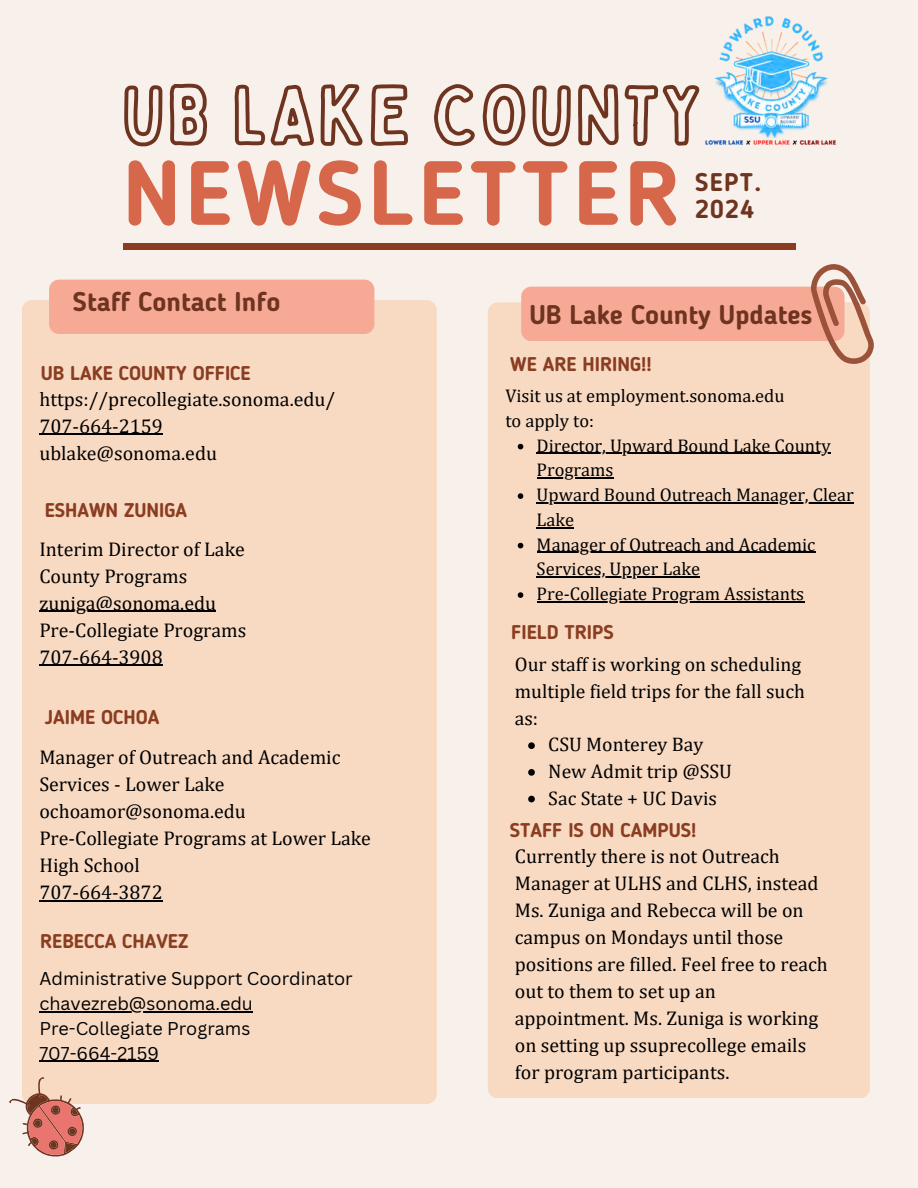
<style>
.page{position:relative;width:918px;height:1188px;background:#f8f1eb}
.page>*{position:absolute;margin:0;border:0;box-sizing:border-box;transform-origin:0 0}
.t1{font:700 90.3px "Blogger Sans";letter-spacing:.05em;color:#d6674a}
.t2{font:700 26.85px "Blogger Sans";color:#6e3420}
.t3{font:700 25.35px/27.5px "Blogger Sans";letter-spacing:.05em;color:#6e3420}
.t4{font:19.95px/27px "Cambria";color:#000}
.t5{font:700 19.8px "Blogger Sans";color:#8a3d21}
.t6{font:19.65px/26.7px "Cambria";color:#000}
.t7{font:18.45px/24.8px "Cambria";color:#000}
.t8{font:18px "Canva Sans";color:#000}
</style>
<div class="page">
<div style="left:22px;top:300px;width:415px;height:804px;background:#f8dac3"></div>
<div style="left:49px;top:280px;width:73px;height:54px;background:#f6aa96"></div>
<div style="left:123px;top:243px;width:672px;height:6px;background:#8a3d21"></div>
<svg style="left:9px;top:1069px;width:90px;height:88px"></svg>
<svg style="left:122px;top:83px;width:580px;height:417px"></svg>
<div style="left:488px;top:302px;width:382px;height:796px;background:#f8dac3"></div>
<svg style="left:521px;top:264px;width:353px;height:100px"></svg>
<hr style="left:39px;top:611px;width:177px;height:1px;background:#000">
<hr style="left:39px;top:665px;width:124px;height:1px;background:#000">
<hr style="left:39px;top:900px;width:124px;height:2px;background:#000">
<hr style="left:39px;top:1011px;width:214px;height:1px;background:#000">
<hr style="left:39px;top:1061px;width:78px;height:1px;background:#000">
<hr style="left:117px;top:1061px;width:42px;height:1px;background:#000">
<img style="left:679px;top:16px;width:157px;height:153px">
<svg style="left:518px;top:444px;width:5px;height:5px"></svg>
<hr style="left:537px;top:453px;width:294px;height:1px;background:#000">
<hr style="left:537px;top:478px;width:77px;height:1px;background:#000">
<svg style="left:518px;top:493px;width:5px;height:6px"></svg>
<hr style="left:537px;top:502px;width:317px;height:1px;background:#000">
<hr style="left:537px;top:527px;width:37px;height:1px;background:#000">
<svg style="left:518px;top:543px;width:5px;height:5px"></svg>
<hr style="left:537px;top:552px;width:278px;height:1px;background:#000">
<hr style="left:537px;top:577px;width:163px;height:1px;background:#000">
<svg style="left:518px;top:592px;width:5px;height:6px"></svg>
<hr style="left:537px;top:601px;width:267px;height:1px;background:#000">
<svg style="left:528px;top:742px;width:7px;height:7px"></svg>
<svg style="left:528px;top:769px;width:7px;height:7px"></svg>
<svg style="left:528px;top:796px;width:7px;height:6px"></svg>
<hr style="left:39px;top:434px;width:80px;height:1px;background:#000">
<hr style="left:119px;top:434px;width:44px;height:1px;background:#000">
<h5 class="t1" style="left:123px;top:156px;width:559px">NEWSLETTER</h5>
<h3 class="t3" style="left:695px;top:170px;width:68px">SEPT.<br>2024</h3>
<p class="t2" style="left:73px;top:291px;width:209px">Staff Contact Info</p>
<p class="t5" style="left:41px;top:365px;width:212px">UB LAKE COUNTY OFFICE</p>
<p class="t4" style="left:39px;top:385px;width:297px">https://precollegiate.sonoma.edu/</p>
<p class="t4" style="left:39px;top:412px;width:125px">707-664-2159</p>
<p class="t4" style="left:39px;top:439px;width:179px">ublake@sonoma.edu</p>
<h2 class="t5" style="left:45px;top:502px;width:144px">ESHAWN ZUNIGA</h2>
<p class="t4" style="left:39px;top:535px;width:207px">Interim Director of Lake<br>County Programs</p>
<h5 class="t4" style="left:39px;top:589px;width:178px">zuniga@sonoma.edu</h5>
<p class="t4" style="left:39px;top:616px;width:208px">Pre-Collegiate Programs</p>
<p class="t4" style="left:39px;top:643px;width:125px">707-664-3908</p>
<h4 class="t5" style="left:45px;top:709px;width:116px">JAIME OCHOA</h4>
<p class="t4" style="left:39px;top:744px;width:303px">Manager of Outreach and Academic<br>Services - Lower Lake</p>
<p class="t4" style="left:39px;top:798px;width:208px">ochoamor@sonoma.edu</p>
<h5 class="t4" style="left:39px;top:825px;width:333px">Pre-Collegiate Programs at Lower Lake<br>High School</h5>
<p class="t4" style="left:39px;top:879px;width:125px">707-664-3872</p>
<h1 class="t5" style="left:40px;top:933px;width:150px">REBECCA CHAVEZ</h1>
<p class="t8" style="left:39px;top:966px;width:315px">Administrative Support Coordinator</p>
<p class="t8" style="left:39px;top:991px;width:215px">chavezreb@sonoma.edu</p>
<p class="t8" style="left:39px;top:1016px;width:212px">Pre-Collegiate Programs</p>
<h5 class="t8" style="left:39px;top:1040px;width:121px">707-664-2159</h5>
<p class="t2" style="left:529px;top:304px;width:285px">UB Lake County Updates</p>
<p class="t5" style="left:510px;top:356px;width:143px">WE ARE HIRING!!</p>
<p class="t7" style="left:505px;top:383px;width:281px">Visit us at employment.sonoma.edu</p>
<p class="t7" style="left:505px;top:408px;width:90px">to apply to:</p>
<p class="t7" style="left:537px;top:433px;width:296px">Director, Upward Bound Lake County</p>
<p class="t7" style="left:537px;top:457px;width:319px">Programs<br>Upward Bound Outreach Manager, Clear</p>
<h4 class="t7" style="left:537px;top:507px;width:280px">Lake<br>Manager of Outreach and Academic</h4>
<h5 class="t7" style="left:537px;top:556px;width:269px">Services, Upper Lake<br>Pre-Collegiate Program Assistants</h5>
<p class="t5" style="left:511px;top:624px;width:104px">FIELD TRIPS</p>
<p class="t6" style="left:515px;top:651px;width:292px">Our staff is working on scheduling multiple field trips for the fall such as:</p>
<p class="t6" style="left:548px;top:731px;width:157px">CSU Monterey Bay</p>
<p class="t6" style="left:548px;top:757px;width:185px">New Admit trip @SSU</p>
<p class="t6" style="left:548px;top:784px;width:170px">Sac State + UC Davis</p>
<p class="t5" style="left:510px;top:822px;width:188px">STAFF IS ON CAMPUS!</p>
<h5 class="t4" style="left:515px;top:842px;width:315px">Currently there is not Outreach<br>Manager at ULHS and CLHS, instead<br>Ms. Zuniga and Rebecca will be on campus on Mondays until those positions are filled. Feel free to reach out to them to set up an appointment. Ms. Zuniga is working on setting up ssuprecollege emails for program participants.</h5>
</div>
